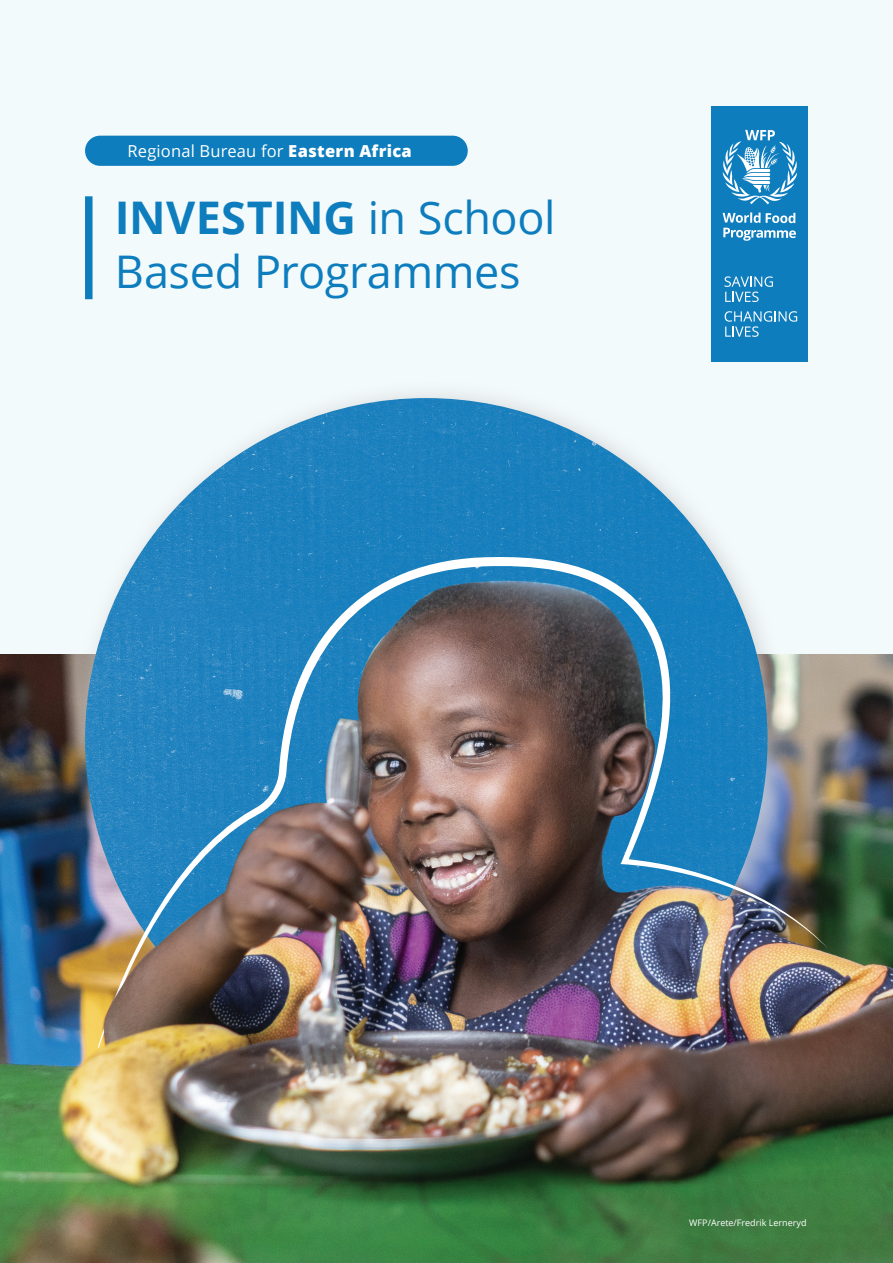
<style>
.page{position:relative;width:893px;height:1263px;background:#f3fafc}
.page>*{position:absolute;margin:0;border:0;box-sizing:border-box;transform-origin:0 0}
.t1{font:45px/54px "Open Sans";letter-spacing:-.01em;color:#0d7dbd}
.t2{font:16.5px "Open Sans";letter-spacing:.01em;color:#fff}
.t3{font:9px "Open Sans";color:#fff}
.s1{font-weight:800}
.s2{font-weight:700}
</style>
<div class="page">
<img style="left:85px;top:398px;width:682px;height:682px;border-radius:341px">
<div style="left:85px;top:196px;width:8px;height:103px;background:#0d7dbd"></div>
<img style="left:0;top:549px;width:893px;height:714px">
<div style="left:712px;top:106px;width:96px;height:255px;background:#0e7dbd"></div>
<svg style="left:723px;top:212px;width:73px;height:29px"></svg>
<svg style="left:722px;top:130px;width:75px;height:74px"></svg>
<svg style="left:724px;top:276px;width:49px;height:26px"></svg>
<svg style="left:725px;top:311px;width:72px;height:26px"></svg>
<div style="left:85px;top:136px;width:383px;height:30px;background:#0e7dbd;border-radius:15px"></div>
<p class="t2" style="left:128px;top:140px;width:286px">Regional Bureau for <span class="s1">Eastern Africa</span></p>
<p class="t1" style="left:115px;top:189px;width:442px"><span class="s2">INVESTING</span> in School<br>Based Programmes</p>
<p class="t3" style="left:689px;top:1216px;width:119px">WFP/Arete/Fredrik Lerneryd</p>
</div>
